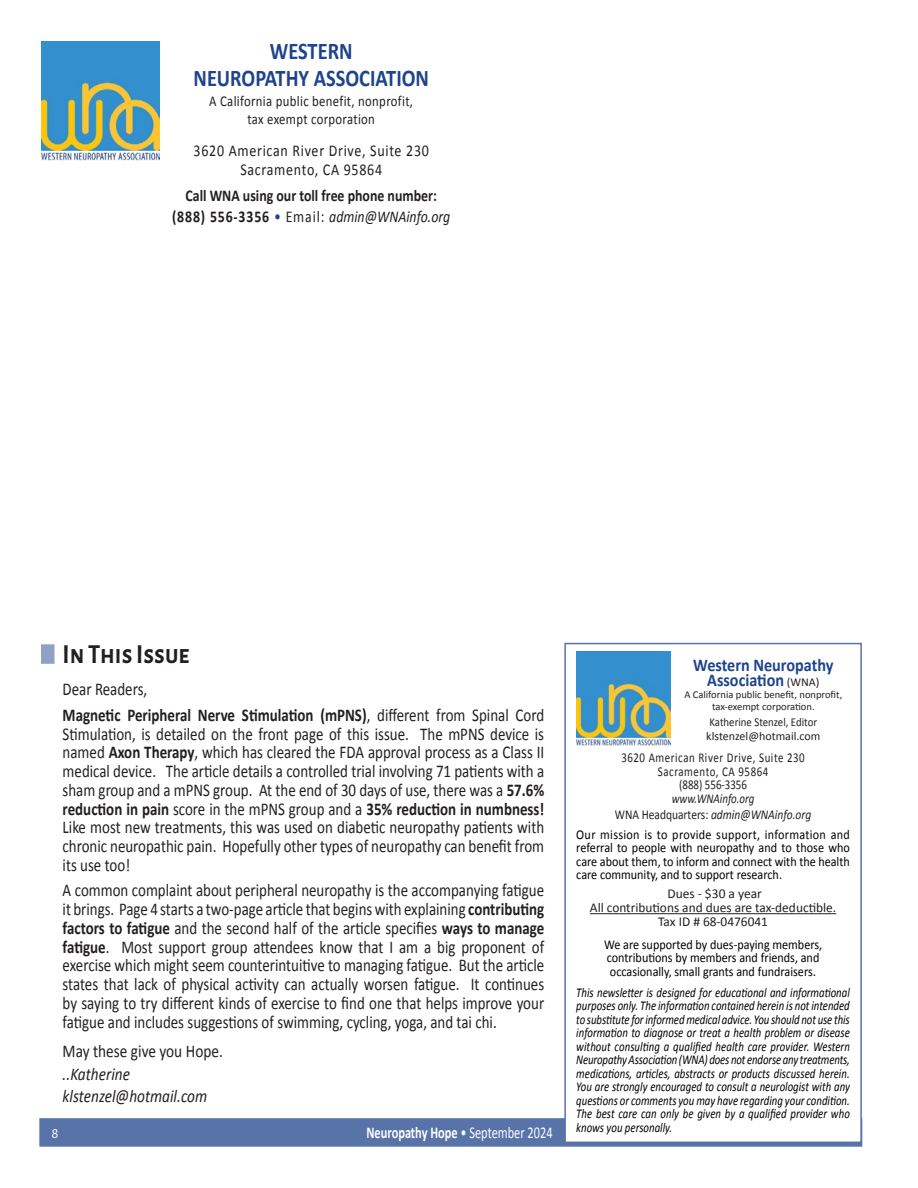
<style>
.page{position:relative;width:918px;height:1188px;background:#fff}
.page>*{position:absolute;margin:0;border:0;box-sizing:border-box;transform-origin:0 0}
.t1{font:700 27px "Alegreya Sans SC";color:#231f20;scale:.9 1}
.t2{font:700 24px "Calibri";color:#1f448b;scale:.85 1}
.t3{font:18px/18.8px "Calibri";color:#231f20;text-align:justify;scale:.83 1}
.t4{font:italic 18px/22.5px "Calibri";color:#231f20;scale:.85 1}
.t5{font:700 18px/15px "Calibri";color:#1f448b;text-align:center;scale:.9 1}
.t6{font:16.5px "Calibri";letter-spacing:.05em;color:#231f20;scale:.85 1}
.t7{font:italic 16.5px "Calibri";color:#231f20;scale:.84 1}
.t8{font:700 16.5px "Calibri";color:#231f20;scale:.84 1}
.t9{font:700 16.5px "Calibri";color:#fff;scale:.75 1}
.t10{font:15px "Calibri";letter-spacing:.025em;color:#231f20;scale:.85 1}
.Folio{font:15px "Alegreya Sans SC";color:#fff}
.t11{font:italic 13.5px/13.5px "Calibri";letter-spacing:.005em;color:#000;text-align:justify;scale:.8 1}
.t12{font:13.5px/13.5px "Calibri";color:#000;text-align:justify;scale:.9 1}
.t13{font:13.5px "Calibri";color:#231f20}
.t14{font:13.5px "Calibri";letter-spacing:.05em;color:#231f20;scale:.81 1}
.t15{font:italic 13.5px "Calibri";color:#231f20;scale:.85 1}
.t16{font:italic 13.5px "Calibri";color:#231f20;scale:.81 1}
.t17{font:13.5px "Calibri";color:#231f20;scale:.81 1}
.t18{font:12px "Calibri";color:#231f20;scale:.9 1}
.t19{font:12px "Calibri";color:#231f20}
.t20{font:10.5px "Calibri";color:#231f20}
.s1{font-weight:700;font-style:normal}
.s2{font-style:normal;color:#1f448b}
.s3{font-style:normal}
.s4{font-weight:700}
.s5{font-weight:400}
.s6{font-weight:400;font-size:12px;color:#231f20}
</style>
<div class="page">
<div style="left:40px;top:1119px;width:822px;height:27px;background:#5773a8"></div>
<div style="left:39px;top:1118px;width:823px;height:29px;border:2px solid #5773a8"></div>
<div style="left:564px;top:643px;width:298px;height:500px;background:#fff;border:2px solid #5773a8"></div>
<img style="left:576px;top:651px;width:94px;height:94px">
<img style="left:41px;top:41px;width:119px;height:119px">
<hr style="left:590px;top:913px;width:246px;height:1px;background:#231f20">
<div style="left:41px;top:644px;width:14px;height:20px;background:#8fa2c5;border:2px solid #8fa2c5"></div>
<p class="t2" style="left:270px;top:36px;width:99px">WESTERN</p>
<p class="t2" style="left:194px;top:63px;width:279px">NEUROPATHY ASSOCIATION</p>
<p class="t10" style="left:209px;top:92px;width:241px">A California public benefit, nonprofit,</p>
<p class="t10" style="left:248px;top:110px;width:152px">tax exempt corporation</p>
<p class="t6" style="left:194px;top:140px;width:278px">3620 American River Drive, Suite 230</p>
<p class="t6" style="left:240px;top:160px;width:168px">Sacramento, CA 95864</p>
<p class="t8" style="left:186px;top:185px;width:301px">Call WNA using our toll free phone number:</p>
<p class="t7" style="left:172px;top:206px;width:333px"><span class="s1">(888) 556-3356</span> <span class="s2">•</span> <span class="s3">Email:</span> admin@WNAinfo.org</p>
<p class="t1" style="left:63px;top:634px;width:143px">In This Issue</p>
<p class="t3" style="left:63px;top:679px;width:103px">Dear Readers,</p>
<p class="t3" style="left:63px;top:705px;width:582px"><span class="s4">Magnetic Peripheral Nerve Stimulation (mPNS)</span>, different from Spinal Cord Stimulation, is detailed on the front page of this issue. The mPNS device is named <span class="s4">Axon Therapy</span>, which has cleared the FDA approval process as a Class II medical device. The article details a controlled trial involving 71 patients with a sham group and a mPNS group. At the end of 30 days of use, there was a <span class="s4">57.6% reduction in pain</span> score in the mPNS group and a <span class="s4">35% reduction in numbness!<br></span>Like most new treatments, this was used on diabetic neuropathy patients with chronic neuropathic pain. Hopefully other types of neuropathy can benefit from its use too!</p>
<p class="t3" style="left:63px;top:880px;width:582px">A common complaint about peripheral neuropathy is the accompanying fatigue it brings. Page 4 starts a two-page article that begins with explaining <span class="s4">contributing factors to fatigue</span> and the second half of the article specifies <span class="s4">ways to manage fatigue</span>. Most support group attendees know that I am a big proponent of exercise which might seem counterintuitive to managing fatigue. But the article states that lack of physical activity can actually worsen fatigue. It continues by saying to try different kinds of exercise to find one that helps improve your fatigue and includes suggestions of swimming, cycling, yoga, and tai chi.</p>
<p class="t4" style="left:63px;top:1039px;width:190px"><span class="s3">May these give you Hope. </span>..Katherine klstenzel@hotmail.com</p>
<p class="Folio" style="left:52px;top:1123px;width:9px">8</p>
<p class="t9" style="left:366px;top:1123px;width:250px">Neuropathy Hope <span class="s5">• September 2024</span></p>
<p class="t5" style="left:693px;top:657px;width:157px">Western Neuropathy<br>Association <span class="s6">(WNA)</span></p>
<p class="t20" style="left:684px;top:688px;width:159px">A California public benefit, nonprofit,</p>
<p class="t20" style="left:712px;top:700px;width:104px">tax-exempt corporation.</p>
<p class="t18" style="left:710px;top:715px;width:121px">Katherine Stenzel, Editor</p>
<p class="t19" style="left:706px;top:729px;width:116px">klstenzel@hotmail.com</p>
<p class="t14" style="left:621px;top:750px;width:228px">3620 American River Drive, Suite 230</p>
<p class="t14" style="left:658px;top:763px;width:138px">Sacramento, CA 95864</p>
<p class="t17" style="left:679px;top:777px;width:85px">(888) 556-3356</p>
<p class="t16" style="left:672px;top:790px;width:104px">www.WNAinfo.org</p>
<p class="t15" style="left:615px;top:806px;width:233px"><span class="s3">WNA Headquarters:</span> admin@WNAinfo.org</p>
<p class="t12" style="left:576px;top:827px;width:306px">Our mission is to provide support, information and referral to people with neuropathy and to those who care about them, to inform and connect with the health care community, and to support research.</p>
<p class="t13" style="left:667px;top:885px;width:96px">Dues - $30 a year</p>
<p class="t13" style="left:590px;top:899px;width:248px">All contributions and dues are tax-deductible.</p>
<p class="t13" style="left:658px;top:914px;width:111px">Tax ID # 68-0476041</p>
<p class="t12" style="left:604px;top:937px;width:244px;text-align:left">We are supported by dues-paying members, contributions by members and friends, and occasionally, small grants and fundraisers.</p>
<p class="t11" style="left:576px;top:985px;width:344px">This newsletter is designed for educational and informational purposes only. The information contained herein is not intended to substitute for informed medical advice. You should not use this information to diagnose or treat a health problem or disease without consulting a qualified health care provider. Western Neuropathy Association (WNA) does not endorse any treatments, medications, articles, abstracts or products discussed herein.<br>You are strongly encouraged to consult a neurologist with any questions or comments you may have regarding your condition.<br>The best care can only be given by a qualified provider who knows you personally.</p>
</div>
